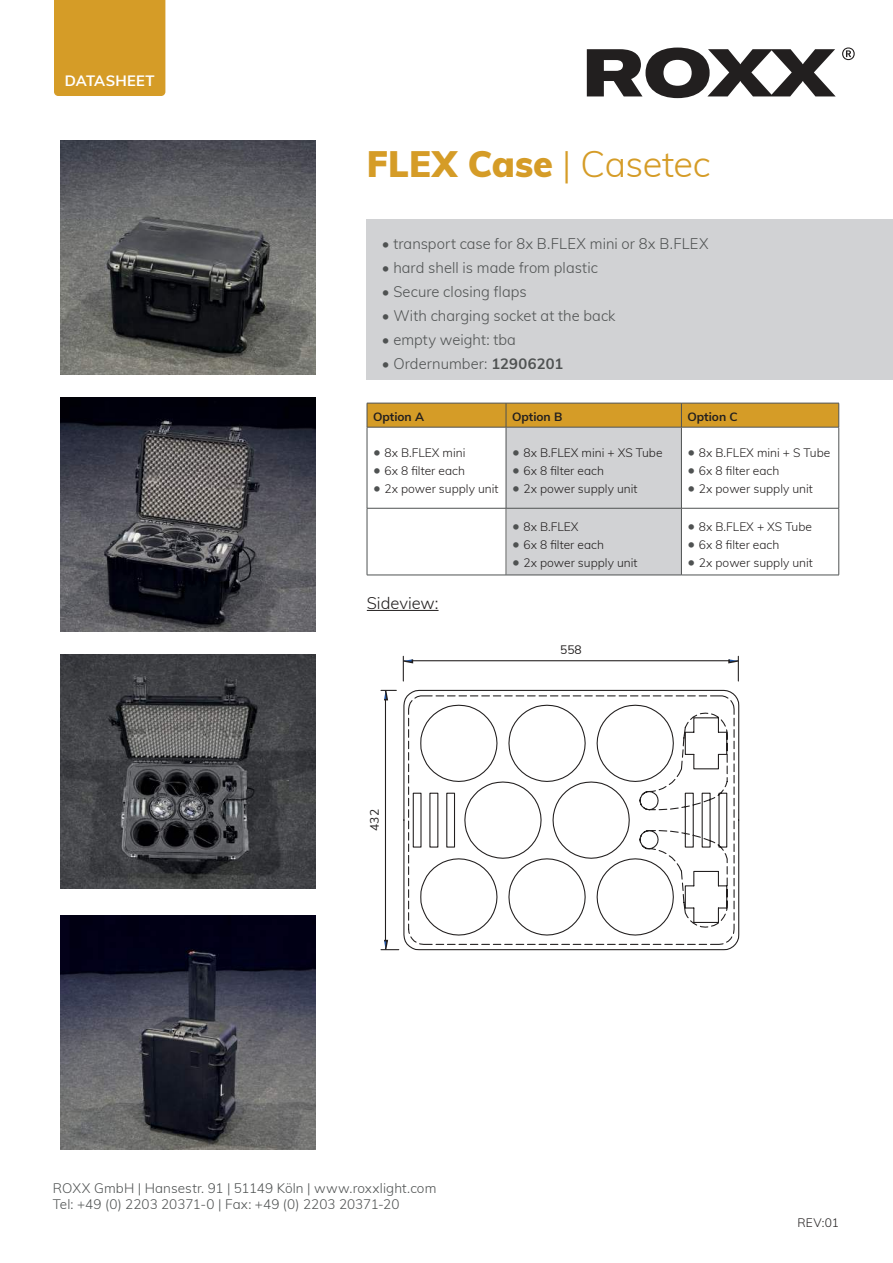
<style>
.page{position:relative;width:893px;height:1263px;background:#fff}
.page>*{position:absolute;margin:0;border:0;box-sizing:border-box;transform-origin:0 0}
.t1{font:900 36px "Muli";color:#d59c27}
.t2{font:300 16.5px "Muli";color:#221f1f}
.t3{font:300 15px/24px "Muli";letter-spacing:.005em;color:#4f5252}
.t4{font:700 15px "Muli";letter-spacing:.02em;color:#fff}
.t5{font:300 13.5px/16.2px "Muli";letter-spacing:.005em;color:#4f5252}
.t6{font:300 12px/18px "Muli";color:#221f1f}
.t7{font:700 12px "Muli";color:#221f1f}
.t8{font:12px "Muli";color:#221f1f}
.s1{font-weight:300}
.s2{font-weight:700}
.s3{font-size:15px;color:#4f5252}
</style>
<div class="page">
<div style="left:367px;top:219px;width:526px;height:160px;background:#d1d2d4"></div>
<svg style="left:587px;top:48px;width:249px;height:50px"></svg>
<svg style="left:842px;top:47px;width:13px;height:13px"></svg>
<div style="left:54px;top:0;width:111px;height:96px;background:#d59c27"></div>
<svg style="left:367px;top:403px;width:472px;height:172px"></svg>
<hr style="left:367px;top:427px;width:139px;height:1px;background:#4f5252">
<hr style="left:367px;top:508px;width:1px;height:67px;background:#4f5252">
<hr style="left:367px;top:575px;width:139px;height:1px;background:#4f5252">
<hr style="left:506px;top:427px;width:175px;height:1px;background:#4f5252">
<hr style="left:506px;top:427px;width:1px;height:81px;background:#4f5252">
<hr style="left:681px;top:427px;width:158px;height:1px;background:#4f5252">
<hr style="left:681px;top:427px;width:1px;height:81px;background:#4f5252">
<hr style="left:838px;top:427px;width:1px;height:81px;background:#4f5252">
<hr style="left:367px;top:508px;width:139px;height:1px;background:#4f5252">
<hr style="left:506px;top:508px;width:175px;height:1px;background:#4f5252">
<hr style="left:506px;top:508px;width:1px;height:67px;background:#4f5252">
<hr style="left:681px;top:508px;width:158px;height:1px;background:#4f5252">
<hr style="left:681px;top:508px;width:1px;height:67px;background:#4f5252">
<hr style="left:838px;top:508px;width:1px;height:67px;background:#4f5252">
<hr style="left:506px;top:575px;width:175px;height:1px;background:#4f5252">
<hr style="left:681px;top:575px;width:158px;height:1px;background:#4f5252">
<img style="left:60px;top:140px;width:255px;height:234px">
<img style="left:60px;top:655px;width:255px;height:234px">
<img style="left:60px;top:398px;width:255px;height:233px">
<hr style="left:367px;top:610px;width:72px;height:1px;background:#221f1f">
<img style="left:60px;top:915px;width:255px;height:234px">
<svg style="left:402px;top:655px;width:338px;height:296px"></svg>
<svg style="left:402px;top:658px;width:12px;height:6px"></svg>
<svg style="left:727px;top:658px;width:13px;height:6px"></svg>
<hr style="left:385px;top:699px;width:1px;height:242px;background:#221f1f">
<svg style="left:381px;top:689px;width:15px;height:12px"></svg>
<svg style="left:381px;top:939px;width:18px;height:12px"></svg>
<p class="t4" style="left:65px;top:75px;width:91px">DATASHEET</p>
<h1 class="t1" style="left:367px;top:143px;width:345px">FLEX Case <span class="s1">| Casetec</span></h1>
<p class="t3" style="left:382px;top:233px;width:328px">ï transport case for 8x B.FLEX mini or 8x B.FLEX ï hard shell is made from plastic</p>
<p class="t3" style="left:382px;top:278px;width:235px">• Secure closing flaps<br>ï With charging socket at the back ï empty weight: tba<br>ï Ordernumber: <span class="s2">12906201</span></p>
<p class="t7" style="left:373px;top:412px;width:53px">Option A</p>
<p class="t7" style="left:512px;top:412px;width:52px">Option B</p>
<p class="t7" style="left:687px;top:412px;width:52px">Option C</p>
<p class="t6" style="left:373px;top:445px;width:127px"><span class="s3">ï</span> 8x B.FLEX mini<br><span class="s3">ï</span> 6x 8 filter each<br><span class="s3">ï</span> 2x power supply unit</p>
<p class="t6" style="left:512px;top:445px;width:152px"><span class="s3">ï</span> 8x B.FLEX mini + XS Tube <span class="s3">ï</span> 6x 8 filter each<br><span class="s3">ï</span> 2x power supply unit</p>
<p class="t6" style="left:687px;top:445px;width:144px"><span class="s3">ï</span> 8x B.FLEX mini + S Tube <span class="s3">ï</span> 6x 8 filter each<br><span class="s3">ï</span> 2x power supply unit</p>
<p class="t6" style="left:512px;top:519px;width:127px"><span class="s3">ï</span> 8x B.FLEX<br><span class="s3">ï</span> 6x 8 filter each<br><span class="s3">ï</span> 2x power supply unit</p>
<p class="t6" style="left:687px;top:519px;width:127px"><span class="s3">ï</span> 8x B.FLEX + XS Tube <span class="s3">ï</span> 6x 8 filter each<br><span class="s3">ï</span> 2x power supply unit</p>
<h2 class="t2" style="left:367px;top:597px;width:73px">Sideview:</h2>
<p class="t8" style="left:560px;top:643px;width:23px">558</p>
<p class="t8" style="left:368px;top:831px;width:23px;rotate:-90deg">432</p>
<p class="t5" style="left:53px;top:1181px;width:385px">ROXX GmbH | Hansestr. 91 | 51149 Kˆln | www.roxxlight.com<br>Tel: +49 (0) 2203 20371-0 | Fax: +49 (0) 2203 20371-20</p>
<p class="t6" style="left:797px;top:1215px;width:43px">REV:01</p>
</div>
